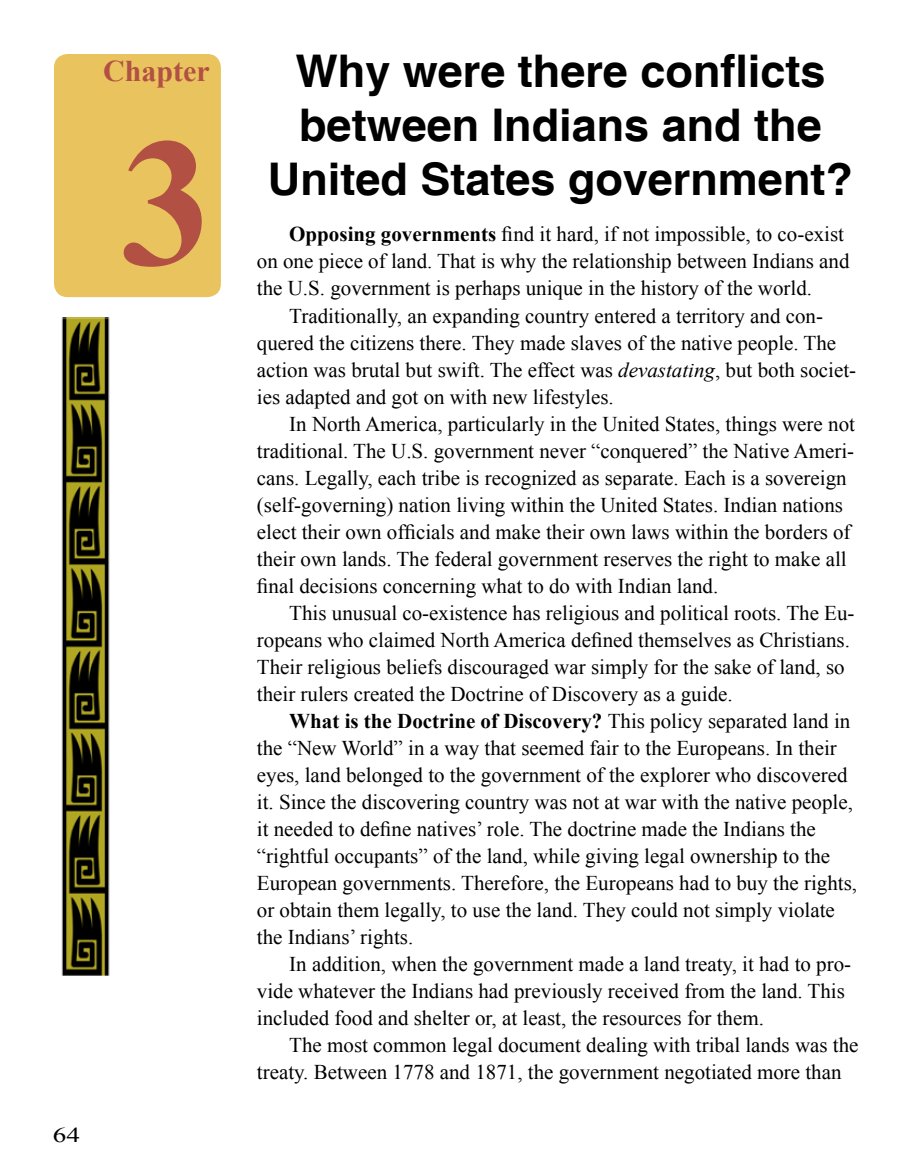
<style>
.page{position:relative;width:918px;height:1175px;background:#fff}
.page>*{position:absolute;margin:0;border:0;box-sizing:border-box;transform-origin:0 0}
.t1{font:700 183px "Times New Roman";color:#b25043}
.t2{font:700 45px/54px "Helvetica";color:#000;text-align:center}
.t3{font:700 30px "Times New Roman";color:#b25043}
.t4{font:21px/27px "Times New Roman";color:#000}
.t5{font:21px "Times New Roman";color:#000;scale:1.3 1}
.s1{font-weight:700}
.s2{font-style:italic}
</style>
<div class="page">
<div style="left:54px;top:54px;width:167px;height:243px;background:#e9c35e;border-radius:14px"></div>
<img style="left:61px;top:317px;width:49px;height:658px">
<h3 class="t3" style="left:103px;top:50px;width:108px">Chapter</h3>
<h1 class="t1" style="left:121px;top:76px;width:93px">3</h1>
<p class="t5" style="left:53px;top:1121px;width:23px">64</p>
<h2 class="t2" style="left:268px;top:46px;width:587px">Why were there conflicts between Indians and the<br>United States government?</h2>
<p class="t4" style="left:257px;top:221px;width:594px;text-indent:32px"><span class="s1">Opposing governments</span> find it hard, if not impossible, to co-exist on one piece of land. That is why the relationship between Indians and the U.S. government is perhaps unique in the history of the world.</p>
<p class="t4" style="left:257px;top:302px;width:601px;text-indent:32px">Traditionally, an expanding country entered a territory and con&shy;quered the citizens there. They made slaves of the native people. The action was brutal but swift. The effect was <span class="s2">devastating</span>, but both societ&shy;ies adapted and got on with new lifestyles.</p>
<p class="t4" style="left:257px;top:410px;width:600px;text-indent:32px">In North America, particularly in the United States, things were not traditional. The U.S. government never “conquered” the Native Ameri&shy;cans. Legally, each tribe is recognized as separate. Each is a sovereign (self-governing) nation living within the United States. Indian nations elect their own officials and make their own laws within the borders of their own lands. The federal government reserves the right to make all final decisions concerning what to do with Indian land.</p>
<p class="t4" style="left:257px;top:599px;width:599px;text-indent:32px">This unusual co-existence has religious and political roots. The Eu&shy;ropeans who claimed North America defined themselves as Christians.<br>Their religious beliefs discouraged war simply for the sake of land, so their rulers created the Doctrine of Discovery as a guide.</p>
<p class="t4" style="left:257px;top:707px;width:602px;text-indent:32px"><span class="s1">What is the Doctrine of Discovery?</span> This policy separated land in the “New World” in a way that seemed fair to the Europeans. In their eyes, land belonged to the government of the explorer who discovered it. Since the discovering country was not at war with the native people, it needed to define natives’ role. The doctrine made the Indians the “rightful occupants” of the land, while giving legal ownership to the European governments. Therefore, the Europeans had to buy the rights, or obtain them legally, to use the land. They could not simply violate the Indians’ rights.</p>
<p class="t4" style="left:257px;top:950px;width:596px;text-indent:32px">In addition, when the government made a land treaty, it had to pro&shy;vide whatever the Indians had previously received from the land. This included food and shelter or, at least, the resources for them.</p>
<p class="t4" style="left:257px;top:1031px;width:603px;text-indent:32px">The most common legal document dealing with tribal lands was the treaty. Between 1778 and 1871, the government negotiated more than</p>
</div>
